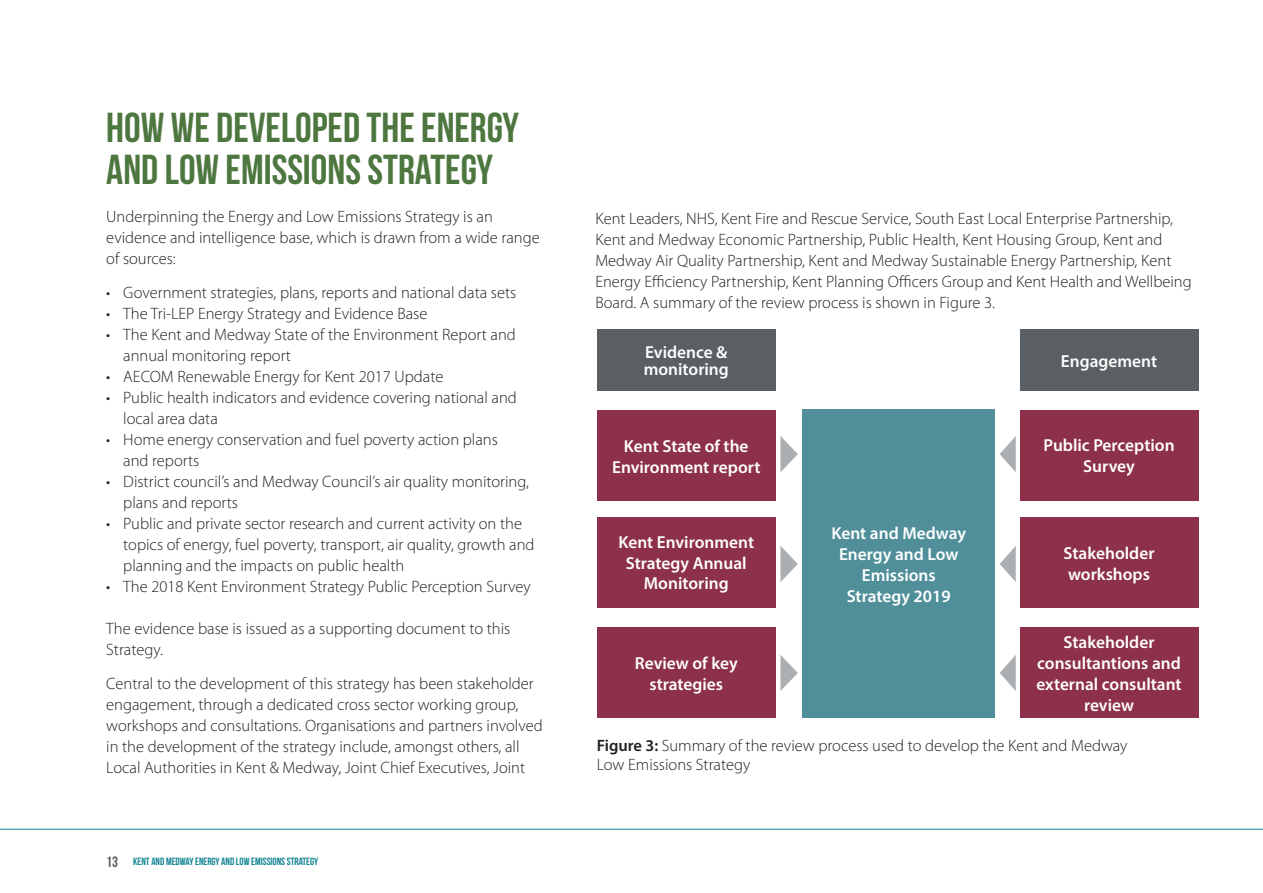
<style>
.page{position:relative;width:1263px;height:893px;background:#fff}
.page>*{position:absolute;margin:0;border:0;box-sizing:border-box;transform-origin:0 0}
.t1{font:41.85px/42px "Bebas Neue";color:#4e7740}
.t2{font:600 17.4px/20.9px "Myriad Pro";color:#fff;text-align:center}
.t3{font:300 16.5px/21px "Myriad Pro";color:#231f20}
.t4{font:10.5px "Bebas Neue";color:#128494}
.s1{font-size:15px;color:#5a5f63}
.s2{font-weight:600}
</style>
<div class="page">
<hr style="left:0;top:829px;width:1263px;height:1px;background:#128494">
<div style="left:597px;top:330px;width:179px;height:61px;background:#5a5f63"></div>
<div style="left:803px;top:410px;width:192px;height:308px;background:#508f9a"></div>
<div style="left:1019px;top:330px;width:179px;height:61px;background:#5a5f63"></div>
<div style="left:597px;top:517px;width:179px;height:90px;background:#8d3049"></div>
<div style="left:597px;top:628px;width:179px;height:90px;background:#8d3049"></div>
<div style="left:1019px;top:517px;width:179px;height:91px;background:#8d3049"></div>
<div style="left:597px;top:410px;width:179px;height:91px;background:#8d3049"></div>
<div style="left:1019px;top:628px;width:179px;height:90px;background:#8d3049"></div>
<div style="left:1019px;top:410px;width:179px;height:90px;background:#8d3049"></div>
<svg style="left:780px;top:436px;width:18px;height:36px"></svg>
<svg style="left:1000px;top:436px;width:16px;height:36px"></svg>
<svg style="left:780px;top:546px;width:18px;height:36px"></svg>
<svg style="left:1000px;top:546px;width:16px;height:36px"></svg>
<svg style="left:780px;top:655px;width:18px;height:36px"></svg>
<svg style="left:1000px;top:655px;width:16px;height:36px"></svg>
<p class="t1" style="left:106px;top:106px;width:414px">HOW WE DEVELOPED THE ENERGY<br>AND LOW EMISSIONS STRATEGY</p>
<p class="t3" style="left:106px;top:206px;width:435px">Underpinning the Energy and Low Emissions Strategy is an evidence and intelligence base, which is drawn from a wide range of sources:</p>
<p class="t3" style="left:106px;top:282px;width:411px">• Government strategies, plans, reports and national data sets</p>
<p class="t3" style="left:106px;top:303px;width:323px">• The Tri-LEP Energy Strategy and Evidence Base</p>
<p class="t3" style="left:123px;top:324px;width:394px;text-indent:-17px">• The Kent and Medway State of the Environment Report and annual monitoring report</p>
<p class="t3" style="left:106px;top:366px;width:339px">• AECOM Renewable Energy for Kent 2017 Update</p>
<p class="t3" style="left:123px;top:387px;width:395px;text-indent:-17px">• Public health indicators and evidence covering national and local area data</p>
<p class="t3" style="left:123px;top:429px;width:376px;text-indent:-17px">• Home energy conservation and fuel poverty action plans and reports</p>
<p class="t3" style="left:123px;top:471px;width:407px;text-indent:-17px">• District council’s and Medway Council’s air quality monitoring, plans and reports</p>
<p class="t3" style="left:123px;top:513px;width:413px;text-indent:-17px">• Public and private sector research and current activity on the topics of energy, fuel poverty, transport, air quality, growth and planning and the impacts on public health</p>
<p class="t3" style="left:106px;top:576px;width:426px">• The 2018 Kent Environment Strategy Public Perception Survey</p>
<p class="t3" style="left:106px;top:618px;width:405px">The evidence base is issued as a supporting document to this<br>Strategy.</p>
<p class="t3" style="left:106px;top:672px;width:438px">Central to the development of this strategy has been stakeholder engagement, through a dedicated cross sector working group, workshops and consultations. Organisations and partners involved in the development of the strategy include, amongst others, all Local Authorities in Kent &amp; Medway, Joint Chief Executives, Joint</p>
<p class="t4" style="left:106px;top:856px;width:213px"><span class="s1">13</span> KENT AND MEDWAY ENERGY AND LOW EMISSIONS STRATEGY</p>
<p class="t3" style="left:595px;top:208px;width:598px">Kent Leaders, NHS, Kent Fire and Rescue Service, South East Local Enterprise Partnership, Kent and Medway Economic Partnership, Public Health, Kent Housing Group, Kent and Medway Air Quality Partnership, Kent and Medway Sustainable Energy Partnership, Kent Energy Efficiency Partnership, Kent Planning Officers Group and Kent Health and Wellbeing Board. A summary of the review process is shown in Figure 3.</p>
<p class="t2" style="left:644px;top:343px;width:87px;line-height:17.4px;text-align:left">Evidence &amp; monitoring</p>
<p class="t2" style="left:612px;top:435px;width:150px">Kent State of the<br>Environment report</p>
<p class="t2" style="left:618px;top:531px;width:137px">Kent Environment<br>Strategy Annual<br>Monitoring</p>
<p class="t2" style="left:635px;top:652px;width:104px">Review of key strategies</p>
<p class="t2" style="left:831px;top:522px;width:136px">Kent and Medway<br>Energy and Low<br>Emissions<br>Strategy 2019</p>
<p class="t2" style="left:1061px;top:350px;width:98px">Engagement</p>
<p class="t2" style="left:1043px;top:434px;width:133px">Public Perception<br>Survey</p>
<p class="t2" style="left:1063px;top:542px;width:92px;text-align:left">Stakeholder workshops</p>
<p class="t2" style="left:1036px;top:631px;width:147px">Stakeholder consultantions and external consultant review</p>
<p class="t3" style="left:597px;top:735px;width:532px;line-height:19.8px"><span class="s2">Figure 3:</span> Summary of the review process used to develop the Kent and Medway<br>Low Emissions Strategy</p>
</div>
